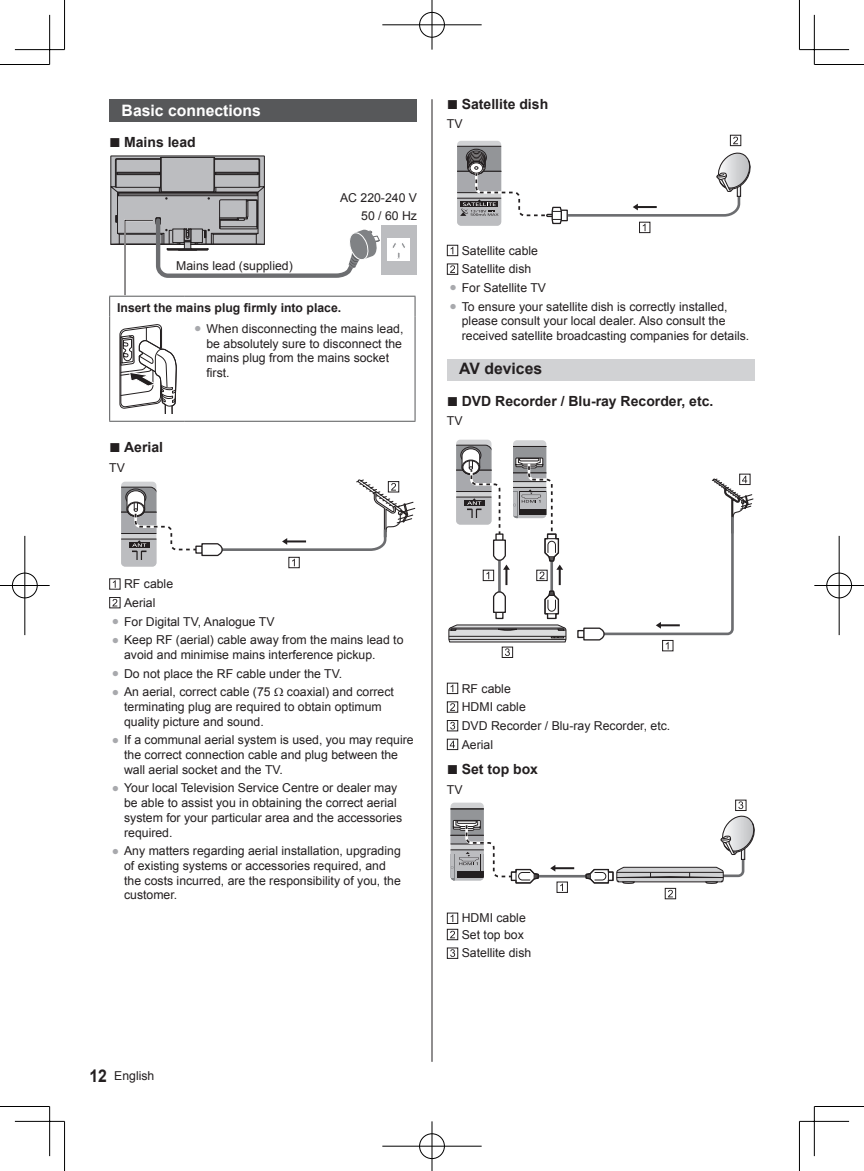
<style>
.page{position:relative;width:864px;height:1171px;background:#fff}
.page>*{position:absolute;margin:0;border:0;box-sizing:border-box;transform-origin:0 0}
.t1{font:700 15.75px "Arial";color:#fff}
.t2{font:700 15.75px "Arial";color:#231f20}
.t3{font:700 14px "Arial";color:#231f20}
.t4{font:12.25px/14.7px "Arial";color:#231f20}
.t5{font:700 12.25px "Arial";color:#231f20}
.s1{font-size:19.25px}
.s2{color:#a8a9ad}
.s3{font-weight:700;font-size:17.5px}
</style>
<div class="page">
<hr style="left:431px;top:99px;width:1px;height:963px;background:#231f20">
<div style="left:638px;top:222px;width:12px;height:11px;border:1px solid #231f20"></div>
<svg style="left:457px;top:137px;width:293px;height:94px"></svg>
<div style="left:446px;top:245px;width:12px;height:11px;border:1px solid #231f20"></div>
<svg style="left:450px;top:247px;width:3px;height:7px"></svg>
<div style="left:446px;top:263px;width:12px;height:12px;border:1px solid #231f20"></div>
<svg style="left:450px;top:265px;width:5px;height:8px"></svg>
<div style="left:446px;top:359px;width:308px;height:21px;background:#d1d2d4"></div>
<div style="left:577px;top:630px;width:7px;height:8px;border:1px solid #231f20"></div>
<div style="left:501px;top:646px;width:12px;height:12px;border:1px solid #231f20"></div>
<svg style="left:505px;top:648px;width:4px;height:8px"></svg>
<div style="left:739px;top:474px;width:11px;height:11px;border:1px solid #231f20"></div>
<svg style="left:582px;top:476px;width:172px;height:173px"></svg>
<svg style="left:448px;top:440px;width:118px;height:202px"></svg>
<div style="left:446px;top:683px;width:12px;height:11px;border:1px solid #231f20"></div>
<svg style="left:450px;top:684px;width:3px;height:8px"></svg>
<div style="left:446px;top:701px;width:12px;height:12px;border:1px solid #231f20"></div>
<svg style="left:450px;top:703px;width:5px;height:8px"></svg>
<div style="left:446px;top:720px;width:12px;height:11px;border:1px solid #231f20"></div>
<svg style="left:450px;top:722px;width:5px;height:7px"></svg>
<div style="left:446px;top:739px;width:12px;height:11px;border:1px solid #231f20"></div>
<svg style="left:449px;top:740px;width:6px;height:8px"></svg>
<hr style="left:529px;top:875px;width:65px;height:2px;background:#6c6d70">
<svg style="left:450px;top:802px;width:89px;height:82px"></svg>
<svg style="left:550px;top:865px;width:24px;height:6px"></svg>
<div style="left:664px;top:888px;width:11px;height:11px;border:1px solid #231f20"></div>
<svg style="left:668px;top:890px;width:4px;height:7px"></svg>
<svg style="left:584px;top:801px;width:170px;height:83px"></svg>
<div style="left:446px;top:912px;width:12px;height:12px;border:1px solid #231f20"></div>
<svg style="left:450px;top:914px;width:3px;height:8px"></svg>
<div style="left:446px;top:929px;width:12px;height:11px;border:1px solid #231f20"></div>
<svg style="left:450px;top:931px;width:5px;height:7px"></svg>
<div style="left:446px;top:947px;width:12px;height:12px;border:1px solid #231f20"></div>
<svg style="left:450px;top:949px;width:5px;height:8px"></svg>
<div style="left:109px;top:99px;width:308px;height:23px;background:#57585a"></div>
<div style="left:381px;top:225px;width:35px;height:50px;background:#bcbdc0"></div>
<div style="left:387px;top:239px;width:22px;height:22px;background:#fff"></div>
<svg style="left:392px;top:243px;width:13px;height:15px"></svg>
<hr style="left:109px;top:317px;width:1px;height:104px;background:#57585a">
<hr style="left:414px;top:317px;width:1px;height:104px;background:#57585a">
<hr style="left:109px;top:421px;width:75px;height:1px;background:#57585a">
<hr style="left:184px;top:421px;width:231px;height:1px;background:#57585a">
<svg style="left:109px;top:155px;width:271px;height:162px"></svg>
<hr style="left:184px;top:296px;width:231px;height:1px;background:#57585a">
<svg style="left:414px;top:297px;width:1px;height:20px"></svg>
<svg style="left:119px;top:324px;width:58px;height:90px"></svg>
<div style="left:288px;top:557px;width:11px;height:11px;border:1px solid #231f20"></div>
<svg style="left:121px;top:479px;width:294px;height:87px"></svg>
<div style="left:109px;top:578px;width:11px;height:12px;border:1px solid #231f20"></div>
<svg style="left:113px;top:580px;width:3px;height:8px"></svg>
<div style="left:109px;top:597px;width:11px;height:11px;border:1px solid #231f20"></div>
<svg style="left:112px;top:599px;width:5px;height:7px"></svg>
<hr style="left:0;top:64px;width:50px;height:1px;background:#000">
<hr style="left:814px;top:64px;width:49px;height:1px;background:#000">
<hr style="left:0;top:1106px;width:50px;height:1px;background:#000">
<hr style="left:814px;top:1106px;width:49px;height:1px;background:#000">
<hr style="left:64px;top:0;width:1px;height:50px;background:#000">
<hr style="left:64px;top:1121px;width:1px;height:50px;background:#000">
<hr style="left:798px;top:0;width:1px;height:50px;background:#000">
<hr style="left:798px;top:1121px;width:1px;height:50px;background:#000">
<hr style="left:15px;top:49px;width:49px;height:1px;background:#000">
<hr style="left:799px;top:49px;width:49px;height:1px;background:#000">
<hr style="left:15px;top:1121px;width:49px;height:1px;background:#000">
<hr style="left:799px;top:1121px;width:49px;height:1px;background:#000">
<hr style="left:49px;top:15px;width:1px;height:49px;background:#000">
<hr style="left:49px;top:1106px;width:1px;height:50px;background:#000">
<hr style="left:813px;top:15px;width:1px;height:49px;background:#000">
<hr style="left:813px;top:1106px;width:1px;height:50px;background:#000">
<div style="left:418px;top:11px;width:27px;height:27px;border:2px solid #fff;border-radius:50%"></div>
<hr style="left:382px;top:24px;width:99px;height:2px;background:#fff">
<hr style="left:430px;top:0;width:3px;height:50px;background:#fff">
<div style="left:419px;top:12px;width:25px;height:25px;border:1px solid #000;border-radius:50%"></div>
<hr style="left:382px;top:25px;width:99px;height:1px;background:#000">
<hr style="left:431px;top:0;width:1px;height:50px;background:#000">
<div style="left:418px;top:1132px;width:27px;height:28px;border:2px solid #fff;border-radius:50%"></div>
<hr style="left:382px;top:1145px;width:99px;height:2px;background:#fff">
<hr style="left:430px;top:1121px;width:3px;height:50px;background:#fff">
<div style="left:419px;top:1133px;width:25px;height:26px;border:1px solid #000;border-radius:50%"></div>
<hr style="left:382px;top:1146px;width:99px;height:1px;background:#000">
<hr style="left:431px;top:1121px;width:1px;height:50px;background:#000">
<div style="left:11px;top:572px;width:27px;height:27px;border:2px solid #fff;border-radius:50%"></div>
<hr style="left:0;top:584px;width:50px;height:3px;background:#fff">
<hr style="left:24px;top:536px;width:2px;height:99px;background:#fff">
<div style="left:12px;top:573px;width:25px;height:25px;border:1px solid #000;border-radius:50%"></div>
<hr style="left:0;top:585px;width:50px;height:1px;background:#000">
<hr style="left:25px;top:536px;width:1px;height:99px;background:#000">
<div style="left:825px;top:572px;width:27px;height:27px;border:2px solid #fff;border-radius:50%"></div>
<hr style="left:814px;top:584px;width:49px;height:3px;background:#fff">
<hr style="left:837px;top:536px;width:3px;height:99px;background:#fff">
<div style="left:826px;top:573px;width:25px;height:25px;border:1px solid #000;border-radius:50%"></div>
<hr style="left:814px;top:585px;width:49px;height:1px;background:#000">
<hr style="left:838px;top:536px;width:1px;height:99px;background:#000">
<p class="t1" style="left:122px;top:99px;width:141px">Basic connections</p>
<p class="t3" style="left:109px;top:132px;width:88px"><span class="s1">■</span> Mains lead</p>
<p class="t4" style="left:340px;top:188px;width:78px;line-height:18.7px;text-align:right">AC 220-240 V<br>50 / 60 Hz</p>
<p class="t4" style="left:176px;top:259px;width:118px">Mains lead (supplied)</p>
<p class="t5" style="left:117px;top:299px;width:225px">Insert the mains plug firmly into place.</p>
<p class="t4" style="left:206px;top:321px;width:198px;text-indent:-12px"><span class="s2">●</span> When disconnecting the mains lead, be absolutely sure to disconnect the mains plug from the mains socket first.</p>
<p class="t3" style="left:109px;top:437px;width:55px"><span class="s1">■</span> Aerial</p>
<p class="t4" style="left:109px;top:460px;width:17px">TV</p>
<p class="t3" style="left:446px;top:94px;width:103px"><span class="s1">■</span> Satellite dish</p>
<p class="t4" style="left:446px;top:117px;width:17px">TV</p>
<p class="t4" style="left:461px;top:241px;width:78px;line-height:18.7px">Satellite cable<br>Satellite dish</p>
<p class="t4" style="left:449px;top:280px;width:98px"><span class="s2">●</span> For Satellite TV</p>
<p class="t4" style="left:461px;top:299px;width:289px;text-indent:-12px"><span class="s2">●</span> To ensure your satellite dish is correctly installed, please consult your local dealer. Also consult the received satellite broadcasting companies for details.</p>
<p class="t2" style="left:459px;top:358px;width:84px">AV devices</p>
<p class="t3" style="left:446px;top:391px;width:268px"><span class="s1">■</span> DVD Recorder / Blu-ray Recorder, etc.</p>
<p class="t4" style="left:446px;top:414px;width:17px">TV</p>
<p class="t4" style="left:124px;top:574px;width:51px;line-height:18.7px">RF cable<br>Aerial</p>
<p class="t4" style="left:112px;top:614px;width:164px"><span class="s2">●</span> For Digital TV, Analogue TV</p>
<p class="t4" style="left:124px;top:632px;width:281px;text-indent:-12px"><span class="s2">●</span> Keep RF (aerial) cable away from the mains lead to avoid and minimise mains interference pickup.</p>
<p class="t4" style="left:112px;top:666px;width:232px"><span class="s2">●</span> Do not place the RF cable under the TV.</p>
<p class="t4" style="left:112px;top:684px;width:160px"><span class="s2">●</span> An aerial, correct cable (75</p>
<p class="t4" style="left:124px;top:684px;width:271px;text-indent:163px">coaxial) and correct terminating plug are required to obtain optimum quality picture and sound.</p>
<p class="t4" style="left:124px;top:732px;width:291px;text-indent:-12px"><span class="s2">●</span> If a communal aerial system is used, you may require the correct connection cable and plug between the wall aerial socket and the TV.</p>
<p class="t4" style="left:124px;top:780px;width:279px;text-indent:-12px"><span class="s2">●</span> Your local Television Service Centre or dealer may be able to assist you in obtaining the correct aerial system for your particular area and the accessories required.</p>
<p class="t4" style="left:124px;top:843px;width:278px;text-indent:-12px"><span class="s2">●</span> Any matters regarding aerial installation, upgrading of existing systems or accessories required, and the costs incurred, are the responsibility of you, the customer.</p>
<p class="t4" style="left:461px;top:679px;width:210px;line-height:18.7px">RF cable<br>HDMI cable<br>DVD Recorder / Blu-ray Recorder, etc.<br>Aerial</p>
<p class="t3" style="left:446px;top:759px;width:93px"><span class="s1">■</span> Set top box</p>
<p class="t4" style="left:446px;top:782px;width:17px">TV</p>
<p class="t4" style="left:461px;top:910px;width:65px;line-height:16.3px">HDMI cable<br>Set top box</p>
<p class="t4" style="left:461px;top:945px;width:71px">Satellite dish</p>
<p class="t4" style="left:89px;top:1068px;width:66px"><span class="s3">12</span> English</p>
</div>
